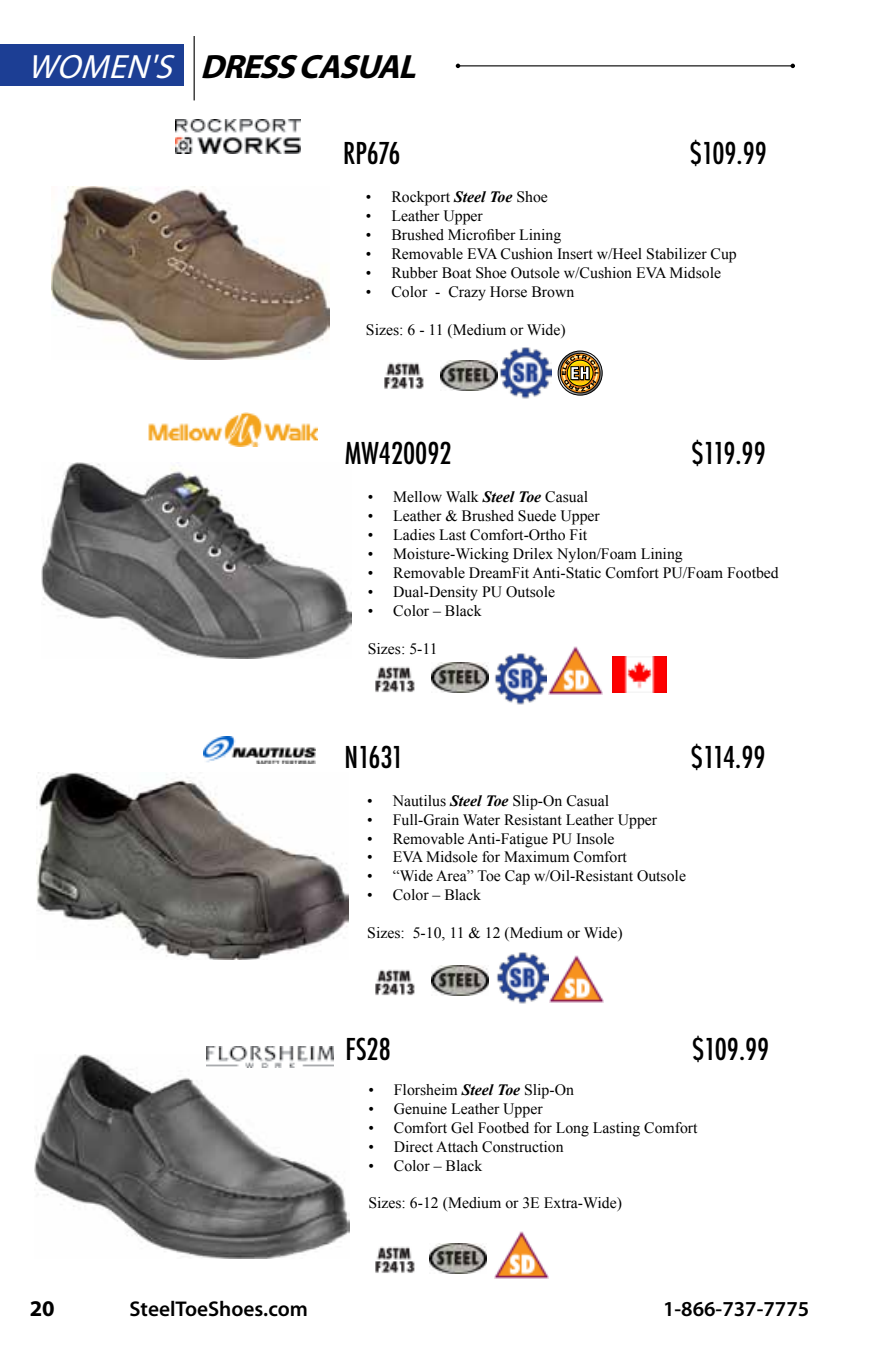
<style>
.page{position:relative;width:871px;height:1357px;background:#fff}
.page>*{position:absolute;margin:0;border:0;box-sizing:border-box;transform-origin:0 0}
.t1{font:italic 700 33.75px "Myriad Pro";color:#000}
.t2{font:500 condensed 29.25px "Futura";color:#000}
.t3{font:700 22.5px "Myriad Pro";color:#000}
.t4{font:600 21.38px "Myriad Pro";color:#000}
.t5{font:15.75px "Times New Roman";color:#000}
.s1{font-weight:400;color:#fff}
.s2{font-weight:700;font-style:italic}
</style>
<div class="page">
<div style="left:0;top:44px;width:183px;height:42px;background:#1c3e94"></div>
<hr style="left:458px;top:65px;width:335px;height:1px;background:#000">
<svg style="left:456px;top:64px;width:4px;height:4px"></svg>
<svg style="left:790px;top:64px;width:5px;height:4px"></svg>
<hr style="left:194px;top:36px;width:1px;height:64px;background:#000">
<img style="left:41px;top:463px;width:311px;height:195px">
<img style="left:34px;top:1054px;width:316px;height:204px">
<img style="left:36px;top:772px;width:312px;height:187px">
<img style="left:494px;top:653px;width:52px;height:52px">
<img style="left:431px;top:663px;width:58px;height:30px">
<img style="left:375px;top:666px;width:40px;height:27px">
<img style="left:550px;top:955px;width:54px;height:48px">
<img style="left:549px;top:647px;width:53px;height:47px">
<img style="left:495px;top:1231px;width:53px;height:48px">
<img style="left:497px;top:952px;width:51px;height:52px">
<img style="left:431px;top:966px;width:58px;height:30px">
<img style="left:375px;top:969px;width:40px;height:27px">
<img style="left:429px;top:1244px;width:57px;height:29px">
<img style="left:375px;top:1246px;width:40px;height:27px">
<img style="left:207px;top:1047px;width:126px;height:20px">
<img style="left:148px;top:413px;width:170px;height:33px">
<img style="left:613px;top:657px;width:53px;height:36px">
<img style="left:51px;top:186px;width:279px;height:173px">
<img style="left:384px;top:362px;width:40px;height:27px">
<svg style="left:558px;top:351px;width:44px;height:44px"></svg>
<div style="left:558px;top:351px;width:44px;height:44px;border:1px solid #000;border-radius:50%"></div>
<div style="left:560px;top:353px;width:40px;height:40px;border:1px solid #000;border-radius:50%"></div>
<svg style="left:562px;top:355px;width:36px;height:36px"></svg>
<img style="left:500px;top:347px;width:51px;height:52px">
<img style="left:440px;top:360px;width:57px;height:30px">
<img style="left:175px;top:119px;width:126px;height:34px">
<img style="left:203px;top:736px;width:112px;height:27px">
<h1 class="t1" style="left:27px;top:45px;width:401px"><span class="s1">WO MEN'S</span> DRESSCASUAL</h1>
<h2 class="t2" style="left:343px;top:135px;width:59px">RP676</h2>
<h2 class="t2" style="left:689px;top:135px;width:79px">$109.99</h2>
<p class="t5" style="left:366px;top:186px;width:183px">• Rockport <span class="s2">Steel Toe</span> Shoe</p>
<p class="t5" style="left:366px;top:205px;width:118px">• Leather Upper</p>
<p class="t5" style="left:366px;top:224px;width:197px">• Brushed Microfiber Lining</p>
<p class="t5" style="left:366px;top:243px;width:372px">• Removable EVA Cushion Insert w/Heel Stabilizer Cup</p>
<p class="t5" style="left:366px;top:262px;width:357px">• Rubber Boat Shoe Outsole w/Cushion EVA Midsole</p>
<p class="t5" style="left:366px;top:281px;width:210px">• Color - Crazy Horse Brown</p>
<p class="t5" style="left:366px;top:319px;width:201px">Sizes: 6 - 11 (Medium or Wide)</p>
<h2 class="t2" style="left:345px;top:435px;width:108px">MW420092</h2>
<h2 class="t2" style="left:691px;top:435px;width:76px">$119.99</h2>
<p class="t5" style="left:368px;top:486px;width:222px">• Mellow Walk <span class="s2">Steel Toe</span> Casual</p>
<p class="t5" style="left:368px;top:505px;width:233px">• Leather &amp; Brushed Suede Upper</p>
<p class="t5" style="left:368px;top:524px;width:221px">• Ladies Last Comfort-Ortho Fit</p>
<p class="t5" style="left:368px;top:543px;width:316px">• Moisture-Wicking Drilex Nylon/Foam Lining</p>
<p class="t5" style="left:368px;top:562px;width:412px">• Removable DreamFit Anti-Static Comfort PU/Foam Footbed</p>
<p class="t5" style="left:368px;top:581px;width:189px">• Dual-Density PU Outsole</p>
<p class="t5" style="left:368px;top:600px;width:115px">• Color – Black</p>
<p class="t5" style="left:368px;top:638px;width:71px">Sizes: 5-11</p>
<h2 class="t2" style="left:344px;top:738px;width:61px">N1631</h2>
<h2 class="t2" style="left:691px;top:738px;width:76px">$114.99</h2>
<p class="t5" style="left:367px;top:790px;width:243px">• Nautilus <span class="s2">Steel Toe</span> Slip-On Casual</p>
<p class="t5" style="left:367px;top:809px;width:291px">• Full-Grain Water Resistant Leather Upper</p>
<p class="t5" style="left:367px;top:828px;width:249px">• Removable Anti-Fatigue PU Insole</p>
<p class="t5" style="left:367px;top:846px;width:261px">• EVA Midsole for Maximum Comfort</p>
<p class="t5" style="left:367px;top:865px;width:320px">• “Wide Area” Toe Cap w/Oil-Resistant Outsole</p>
<p class="t5" style="left:367px;top:884px;width:115px">• Color – Black</p>
<p class="t5" style="left:367px;top:922px;width:257px">Sizes: 5-10, 11 &amp; 12 (Medium or Wide)</p>
<h3 class="t3" style="left:30px;top:1294px;width:26px">20</h3>
<h2 class="t2" style="left:345px;top:1030px;width:47px">FS28</h2>
<h2 class="t2" style="left:692px;top:1030px;width:79px">$109.99</h2>
<p class="t5" style="left:368px;top:1079px;width:207px">• Florsheim <span class="s2">Steel Toe</span> Slip-On</p>
<p class="t5" style="left:368px;top:1098px;width:176px">• Genuine Leather Upper</p>
<p class="t5" style="left:368px;top:1117px;width:331px">• Comfort Gel Footbed for Long Lasting Comfort</p>
<p class="t5" style="left:368px;top:1136px;width:197px">• Direct Attach Construction</p>
<p class="t5" style="left:368px;top:1154px;width:115px">• Color – Black</p>
<p class="t5" style="left:368px;top:1192px;width:255px">Sizes: 6-12 (Medium or 3E Extra-Wide)</p>
<h3 class="t4" style="left:130px;top:1295px;width:180px">SteelToeShoes.com</h3>
<h3 class="t4" style="left:663px;top:1295px;width:148px">1-866-737-7775</h3>
</div>
